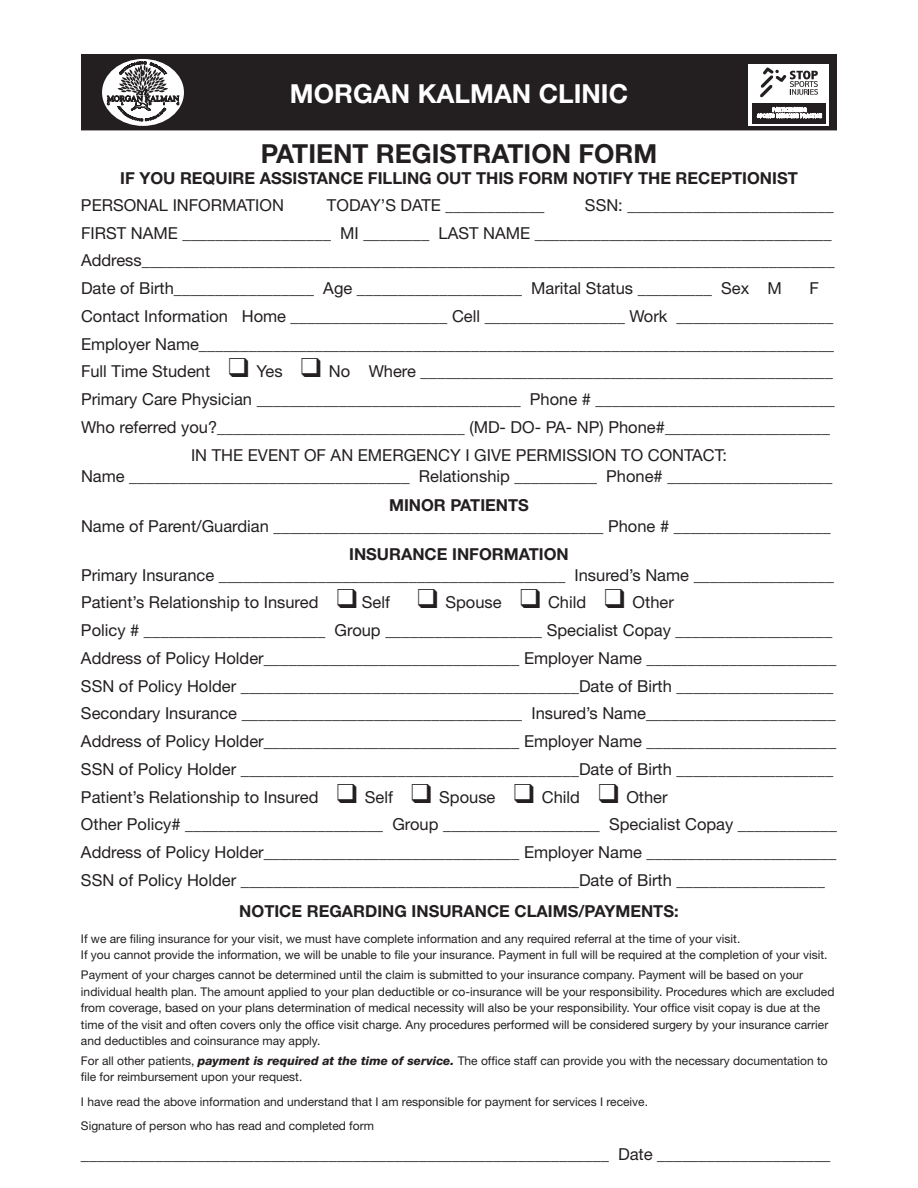
<style>
.page{position:relative;width:918px;height:1188px;background:#fff}
.page>*{position:absolute;margin:0;border:0;box-sizing:border-box;transform-origin:0 0}
.t1{font:700 26.25px "Helvetica Neue";color:#231f20}
.t2{font:700 26.25px "Helvetica Neue";color:#fff}
.t3{font:16.5px/27.8px "Helvetica Neue";color:#231f20}
.t4{font:700 16.5px "Helvetica Neue";color:#231f20}
.t5{font:12px/16.5px "Helvetica Neue";color:#231f20}
.s1{font-weight:800;font-style:italic}
</style>
<div class="page">
<div style="left:82px;top:55px;width:754px;height:75px;background:#231f20"></div>
<div style="left:81px;top:54px;width:756px;height:76px;border:2px solid #231f20"></div>
<div style="left:748px;top:64px;width:82px;height:62px;background:#fff"></div>
<div style="left:752px;top:104px;width:74px;height:20px;background:#231f20"></div>
<svg style="left:760px;top:68px;width:58px;height:29px"></svg>
<svg style="left:757px;top:106px;width:65px;height:13px"></svg>
<div style="left:102px;top:59px;width:82px;height:67px;background:#fff;border-radius:50%"></div>
<svg style="left:107px;top:61px;width:72px;height:63px"></svg>
<h1 class="t2" style="left:290px;top:77px;width:340px">MORGAN KALMAN CLINIC</h1>
<h1 class="t1" style="left:261px;top:137px;width:398px">PATIENT REGISTRATION FORM</h1>
<p class="t4" style="left:120px;top:168px;width:679px">IF YOU REQUIRE ASSISTANCE FILLING OUT THIS FORM NOTIFY THE RECEPTIONIST</p>
<p class="t3" style="left:81px;top:191px;width:204px">PERSONAL INFORMATION</p>
<p class="t3" style="left:327px;top:191px;width:219px">TODAY’S DATE ____________</p>
<p class="t3" style="left:81px;top:191px;width:755px;text-indent:504px">SSN: _________________________ FIRST NAME __________________ MI ________ LAST NAME ____________________________________ Address____________________________________________________________________________________ Date of Birth_________________ Age ____________________ Marital Status _________ Sex M</p>
<p class="t3" style="left:810px;top:274px;width:11px">F</p>
<p class="t3" style="left:81px;top:302px;width:754px">Contact Information Home ___________________ Cell _________________ Work ___________________</p>
<p class="t3" style="left:81px;top:330px;width:755px">Employer Name_____________________________________________________________________________</p>
<p class="t3" style="left:81px;top:357px;width:754px">Full Time Student ❑ Yes ❑ No Where __________________________________________________</p>
<p class="t3" style="left:81px;top:385px;width:755px">Primary Care Physician ________________________________ Phone # _____________________________</p>
<p class="t3" style="left:81px;top:413px;width:751px">Who referred you?______________________________ (MD- DO- PA- NP) Phone#____________________</p>
<p class="t3" style="left:191px;top:441px;width:537px">IN THE EVENT OF AN EMERGENCY I GIVE PERMISSION TO CONTACT:</p>
<p class="t3" style="left:81px;top:462px;width:753px">Name __________________________________ Relationship __________ Phone# ____________________</p>
<p class="t4" style="left:389px;top:495px;width:141px">MINOR PATIENTS</p>
<p class="t3" style="left:81px;top:512px;width:751px">Name of Parent/Guardian ________________________________________ Phone # ___________________</p>
<p class="t4" style="left:349px;top:544px;width:221px">INSURANCE INFORMATION</p>
<p class="t3" style="left:81px;top:561px;width:757px">Primary Insurance __________________________________________ Insured’s Name _________________ Patient’s Relationship to Insured ❑ Self ❑ Spouse ❑ Child ❑ Other<br>Policy # ______________________ Group ___________________ Specialist Copay ___________________ Address of Policy Holder_______________________________ Employer Name _______________________ SSN of Policy Holder _________________________________________Date of Birth ___________________ Secondary Insurance __________________________________ Insured’s Name_______________________ Address of Policy Holder_______________________________ Employer Name _______________________ SSN of Policy Holder _________________________________________Date of Birth ___________________ Patient’s Relationship to Insured ❑ Self ❑ Spouse ❑ Child ❑ Other<br>Other Policy# ________________________ Group ___________________ Specialist Copay ____________ Address of Policy Holder_______________________________ Employer Name _______________________ SSN of Policy Holder _________________________________________Date of Birth __________________</p>
<p class="t4" style="left:239px;top:901px;width:441px">NOTICE REGARDING INSURANCE CLAIMS/PAYMENTS:</p>
<p class="t5" style="left:81px;top:930px;width:748px">If we are filing insurance for your visit, we must have complete information and any required referral at the time of your visit.<br>If you cannot provide the information, we will be unable to file your insurance. Payment in full will be required at the completion of your visit.</p>
<p class="t5" style="left:81px;top:966px;width:755px">Payment of your charges cannot be determined until the claim is submitted to your insurance company. Payment will be based on your individual health plan. The amount applied to your plan deductible or co-insurance will be your responsibility. Procedures which are excluded from coverage, based on your plans determination of medical necessity will also be your responsibility. Your office visit copay is due at the time of the visit and often covers only the office visit charge. Any procedures performed will be considered surgery by your insurance carrier and deductibles and coinsurance may apply.</p>
<p class="t5" style="left:81px;top:1052px;width:748px">For all other patients, <span class="s1">payment is required at the time of service.</span> The office staff can provide you with the necessary documentation to file for reimbursement upon your request.</p>
<p class="t5" style="left:81px;top:1089px;width:569px;line-height:24.3px">I have read the above information and understand that I am responsible for payment for services I receive.<br>Signature of person who has read and completed form</p>
<p class="t3" style="left:81px;top:1140px;width:751px">________________________________________________________________ Date _____________________</p>
</div>
